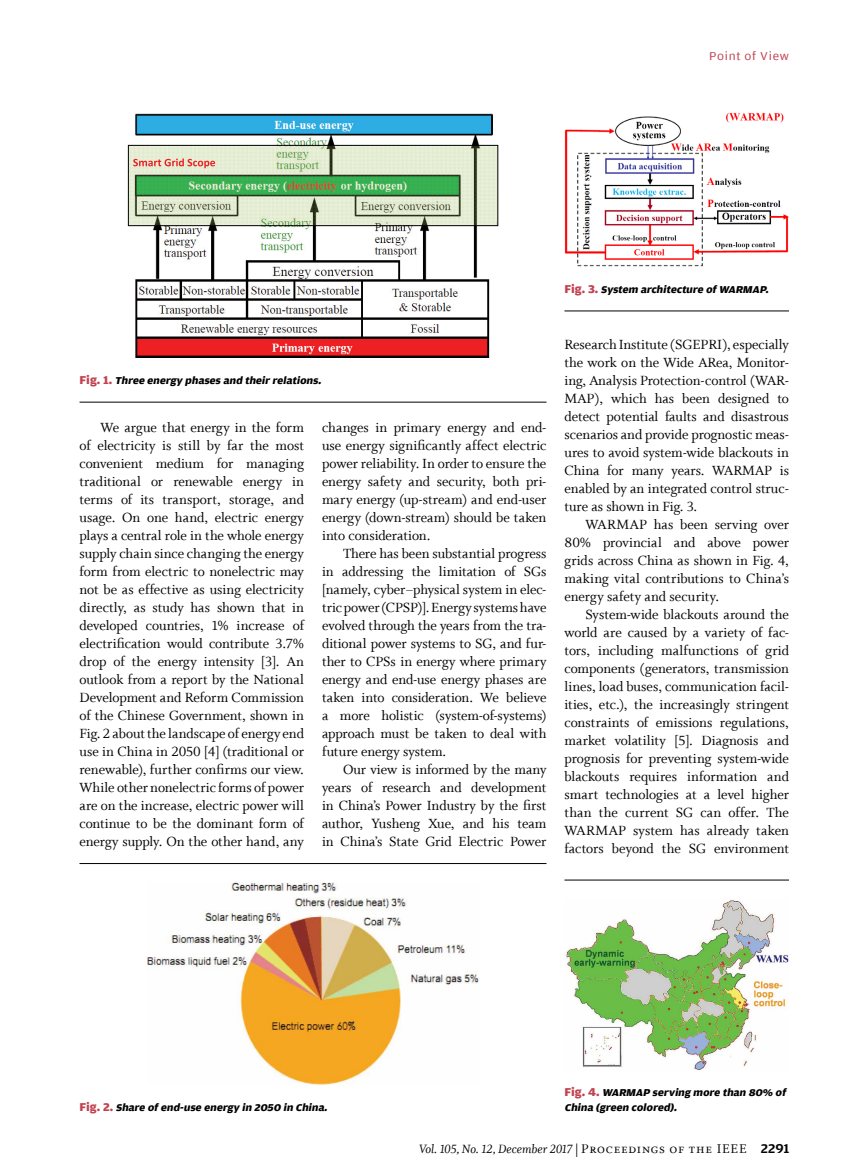
<style>
.page{position:relative;width:864px;height:1174px;background:#fff}
.page>*{position:absolute;margin:0;border:0;box-sizing:border-box;transform-origin:0 0}
.t1{font:15px/18px "Whitman Roman LF";color:#000;text-align:justify}
.t2{font:13.5px "Whitman Italic LF";letter-spacing:-.005em;color:#000}
.t3{font:12px "Amplitude Wide";letter-spacing:.06em;color:#c1424f}
.t4{font:italic 700 10.5px/15px "Amplitude Wide";color:#000}
.s1{font-style:normal;font-size:12px;color:#c1424f}
.s2{font-family:"Whitman Small Caps LF";font-size:14.25px}
.s3{font-family:"Amplitude Wide";font-weight:500}
</style>
<div class="page">
<hr style="left:80px;top:863px;width:466px;height:1px;background:#000">
<img style="left:147px;top:883px;width:332px;height:201px">
<hr style="left:564px;top:880px;width:225px;height:1px;background:#000">
<img style="left:566px;top:900px;width:223px;height:170px">
<hr style="left:564px;top:311px;width:225px;height:1px;background:#000">
<img style="left:564px;top:112px;width:225px;height:154px">
<hr style="left:80px;top:402px;width:467px;height:1px;background:#000">
<img style="left:127px;top:113px;width:372px;height:245px">
<img style="left:130px;top:147px;width:366px;height:77px">
<div style="left:128px;top:145px;width:370px;height:81px;border:1px solid #000"></div>
<svg style="left:133px;top:158px;width:82px;height:10px"></svg>
<p class="t3" style="left:709px;top:50px;width:81px">Point of View</p>
<p class="t4" style="left:80px;top:373px;width:245px"><span class="s1">F i g . 1 .</span> Three energy phases and their relations.</p>
<p class="t1" style="left:80px;top:418px;width:226px;text-indent:21px">We argue that energy in the form of electricity is still by far the most convenient medium for managing traditional or renewable energy in terms of its transport, storage, and usage. On one hand, electric energy plays a central role in the whole energy supply chain since changing the energy form from electric to nonelectric may not be as effective as using electricity directly, as study has shown that in developed countries, 1% increase of electrification would contribute 3.7% drop of the energy intensity [3]. An outlook from a report by the National Development and Reform Commission of the Chinese Government, shown in Fig. 2 about the landscape of energy end use in China in 2050 [4] (traditional or renewable), further confirms our view.<br>While other nonelectric forms of power are on the increase, electric power will continue to be the dominant form of energy supply. On the other hand, any</p>
<p class="t1" style="left:322px;top:418px;width:226px">changes in primary energy and end&shy;use energy significantly affect electric power reliability. In order to ensure the energy safety and security, both pri&shy;mary energy (up-stream) and end-user energy (down-stream) should be taken into consideration.</p>
<p class="t1" style="left:322px;top:544px;width:226px;text-indent:21px">There has been substantial progress in addressing the limitation of SGs [namely, cyber–physical system in elec&shy;tric power (CPSP)]. Energy systems have evolved through the years from the tra&shy;ditional power systems to SG, and fur&shy;ther to CPSs in energy where primary energy and end-use energy phases are taken into consideration. We believe a more holistic (system-of-systems) approach must be taken to deal with future energy system.</p>
<p class="t1" style="left:322px;top:760px;width:226px;text-indent:21px">Our view is informed by the many years of research and development in China’s Power Industry by the first author, Yusheng Xue, and his team in China’s State Grid Electric Power</p>
<p class="t4" style="left:564px;top:282px;width:208px"><span class="s1">F i g . 3 .</span> System architecture of WARMAP.</p>
<p class="t1" style="left:565px;top:336px;width:226px">Research Institute (SGEPRI), especially the work on the Wide ARea, Monitor&shy;ing, Analysis Protection-control (WAR-MAP), which has been designed to detect potential faults and disastrous scenarios and provide prognostic meas&shy;ures to avoid system-wide blackouts in China for many years. WARMAP is enabled by an integrated control struc&shy;ture as shown in Fig. 3.</p>
<p class="t1" style="left:565px;top:516px;width:226px;text-indent:21px">WARMAP has been serving over 80% provincial and above power grids across China as shown in Fig. 4, making vital contributions to China’s energy safety and security.</p>
<p class="t1" style="left:565px;top:606px;width:226px;text-indent:21px">System-wide blackouts around the world are caused by a variety of fac&shy;tors, including malfunctions of grid components (generators, transmission lines, load buses, communication facil&shy;ities, etc.), the increasingly stringent constraints of emissions regulations, market volatility [5]. Diagnosis and prognosis for preventing system-wide blackouts requires information and smart technologies at a level higher than the current SG can offer. The WARMAP system has already taken factors beyond the SG environment</p>
<p class="t4" style="left:80px;top:1100px;width:251px"><span class="s1">F i g . 2 .</span> Share of end-use energy in 2050 in China.</p>
<p class="t4" style="left:564px;top:1085px;width:225px"><span class="s1">F i g . 4 .</span> WARMAP serving more than 80% of<br>China (green colored).</p>
<p class="t2" style="left:419px;top:1141px;width:372px">Vol. 105, No. 12, December 2017 | <span class="s2">Proceedings of the IEEE</span> <span class="s3">2291</span></p>
</div>
